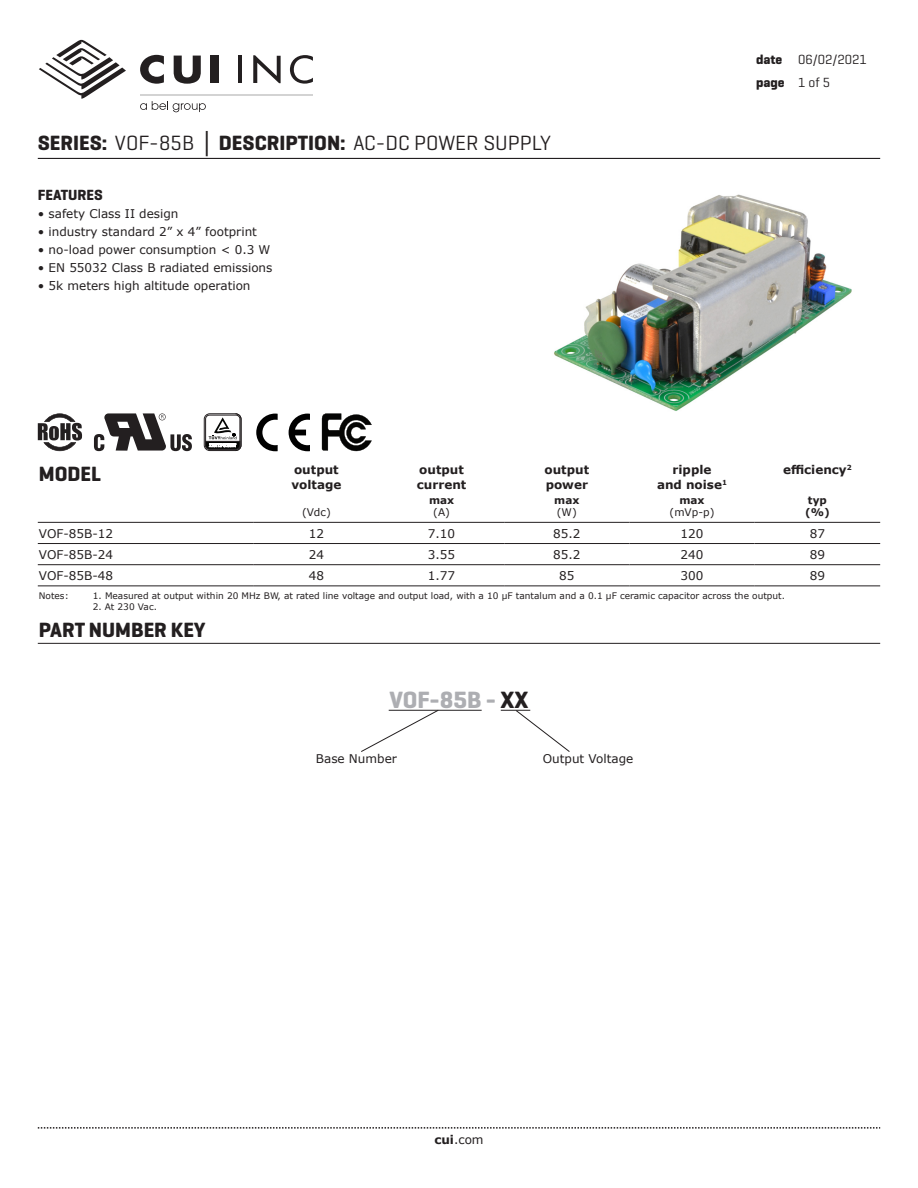
<style>
.page{position:relative;width:918px;height:1188px;background:#fff}
.page>*{position:absolute;margin:0;border:0;box-sizing:border-box;transform-origin:0 0}
.t1{font:700 24px "Geogrotesque";color:#adaeb2}
.t2{font:21px "Geogrotesque";color:#231f20}
.t3{font:700 21px "Geogrotesque";color:#231f20}
.t4{font:700 15px "Geogrotesque";color:#231f20}
.t5{font:13.5px/22.5px "Geogrotesque";color:#231f20}
.t6{font:12px "Verdana";color:#231f20}
.t7{font:700 12px "Verdana";color:#231f20}
.t8{font:10.5px "Verdana";color:#231f20}
.t9{font:700 10.5px "Verdana";color:#231f20}
.t10{font:9px "Verdana";color:#231f20}
.s1{font-weight:700}
.s2{font-family:"Verdana";font-weight:700}
.s3{color:#231f20}
</style>
<div class="page">
<svg style="left:38px;top:1127px;width:842px;height:2px"></svg>
<hr style="left:38px;top:158px;width:842px;height:1px;background:#231f20">
<svg style="left:39px;top:39px;width:87px;height:60px"></svg>
<hr style="left:238px;top:56px;width:4px;height:27px;background:#231f20">
<svg style="left:253px;top:55px;width:28px;height:28px"></svg>
<svg style="left:290px;top:55px;width:23px;height:29px"></svg>
<svg style="left:140px;top:55px;width:24px;height:29px"></svg>
<svg style="left:174px;top:56px;width:27px;height:28px"></svg>
<div style="left:211px;top:56px;width:8px;height:27px;background:#231f20"></div>
<svg style="left:140px;top:101px;width:66px;height:11px"></svg>
<hr style="left:140px;top:94px;width:173px;height:1px;background:#231f20">
<img style="left:554px;top:194px;width:298px;height:217px">
<hr style="left:38px;top:522px;width:216px;height:1px;background:#231f20">
<hr style="left:254px;top:522px;width:125px;height:1px;background:#231f20">
<hr style="left:379px;top:522px;width:125px;height:1px;background:#231f20">
<hr style="left:504px;top:522px;width:125px;height:1px;background:#231f20">
<hr style="left:629px;top:522px;width:126px;height:1px;background:#231f20">
<hr style="left:755px;top:522px;width:125px;height:1px;background:#231f20">
<hr style="left:38px;top:543px;width:216px;height:1px;background:#231f20">
<hr style="left:254px;top:543px;width:125px;height:1px;background:#231f20">
<hr style="left:379px;top:543px;width:125px;height:1px;background:#231f20">
<hr style="left:504px;top:543px;width:125px;height:1px;background:#231f20">
<hr style="left:629px;top:543px;width:126px;height:1px;background:#231f20">
<hr style="left:755px;top:543px;width:125px;height:1px;background:#231f20">
<hr style="left:38px;top:564px;width:216px;height:1px;background:#231f20">
<hr style="left:254px;top:564px;width:125px;height:1px;background:#231f20">
<hr style="left:379px;top:564px;width:125px;height:1px;background:#231f20">
<hr style="left:504px;top:564px;width:125px;height:1px;background:#231f20">
<hr style="left:629px;top:564px;width:126px;height:1px;background:#231f20">
<hr style="left:755px;top:564px;width:125px;height:1px;background:#231f20">
<hr style="left:38px;top:586px;width:216px;height:1px;background:#231f20">
<hr style="left:254px;top:586px;width:125px;height:1px;background:#231f20">
<hr style="left:379px;top:586px;width:125px;height:1px;background:#231f20">
<hr style="left:504px;top:586px;width:125px;height:1px;background:#231f20">
<hr style="left:629px;top:586px;width:126px;height:1px;background:#231f20">
<hr style="left:755px;top:586px;width:125px;height:1px;background:#231f20">
<hr style="left:38px;top:643px;width:842px;height:1px;background:#231f20">
<hr style="left:389px;top:710px;width:93px;height:1px;background:#231f20">
<svg style="left:361px;top:709px;width:78px;height:43px"></svg>
<svg style="left:501px;top:710px;width:69px;height:42px"></svg>
<svg style="left:94px;top:413px;width:98px;height:38px"></svg>
<svg style="left:38px;top:413px;width:44px;height:38px"></svg>
<svg style="left:256px;top:414px;width:54px;height:37px"></svg>
<svg style="left:322px;top:413px;width:50px;height:38px"></svg>
<div style="left:204px;top:413px;width:38px;height:38px;border:1px solid #231f20;border-radius:5px"></div>
<svg style="left:205px;top:413px;width:37px;height:38px"></svg>
<h2 class="t2" style="left:38px;top:130px;width:515px"><span class="s1">SERIES:</span> VOF-85B <span class="s2">│</span> <span class="s1">DESCRIPTION:</span> AC-DC POWER SUPPLY</h2>
<p class="t4" style="left:38px;top:186px;width:67px">FEATURES</p>
<p class="t6" style="left:38px;top:206px;width:142px">• safety Class II design</p>
<p class="t6" style="left:38px;top:224px;width:221px">• industry standard 2” x 4” footprint</p>
<p class="t6" style="left:38px;top:242px;width:234px">• no-load power consumption &lt; 0.3 W</p>
<p class="t6" style="left:38px;top:260px;width:236px">• EN 55032 Class B radiated emissions</p>
<p class="t6" style="left:38px;top:278px;width:214px">• 5k meters high altitude operation</p>
<p class="t5" style="left:756px;top:48px;width:112px"><span class="s1">date</span> 06/02/2021 <span class="s1">page</span> 1 of 5</p>
<p class="t3" style="left:39px;top:461px;width:64px">MODEL</p>
<p class="t7" style="left:294px;top:461px;width:46px">output</p>
<p class="t7" style="left:291px;top:476px;width:51px">voltage</p>
<p class="t8" style="left:302px;top:505px;width:30px">(Vdc)</p>
<p class="t7" style="left:419px;top:461px;width:46px">output</p>
<p class="t7" style="left:417px;top:476px;width:51px">current</p>
<p class="t9" style="left:429px;top:492px;width:27px">max</p>
<p class="t8" style="left:433px;top:505px;width:18px">(A)</p>
<p class="t7" style="left:545px;top:461px;width:46px">output</p>
<p class="t7" style="left:546px;top:476px;width:44px">power</p>
<p class="t9" style="left:554px;top:492px;width:27px">max</p>
<p class="t8" style="left:557px;top:505px;width:21px">(W)</p>
<p class="t7" style="left:673px;top:461px;width:40px">ripple</p>
<p class="t7" style="left:657px;top:476px;width:72px">and noise<sup>1</sup></p>
<p class="t9" style="left:679px;top:492px;width:27px">max</p>
<p class="t8" style="left:670px;top:505px;width:46px">(mVp-p)</p>
<p class="t7" style="left:783px;top:461px;width:70px">efficiency<sup>2</sup></p>
<p class="t9" style="left:808px;top:492px;width:20px">typ</p>
<p class="t9" style="left:805px;top:505px;width:26px">(%)</p>
<p class="t6" style="left:39px;top:525px;width:76px">VOF-85B-12</p>
<p class="t6" style="left:309px;top:525px;width:17px">12</p>
<p class="t6" style="left:428px;top:525px;width:29px">7.10</p>
<p class="t6" style="left:553px;top:525px;width:29px">85.2</p>
<p class="t6" style="left:681px;top:525px;width:24px">120</p>
<p class="t6" style="left:810px;top:525px;width:17px">87</p>
<p class="t6" style="left:39px;top:546px;width:76px">VOF-85B-24</p>
<p class="t6" style="left:309px;top:546px;width:17px">24</p>
<p class="t6" style="left:428px;top:546px;width:29px">3.55</p>
<p class="t6" style="left:553px;top:546px;width:29px">85.2</p>
<p class="t6" style="left:681px;top:546px;width:24px">240</p>
<p class="t6" style="left:810px;top:546px;width:17px">89</p>
<p class="t6" style="left:39px;top:567px;width:76px">VOF-85B-48</p>
<p class="t6" style="left:309px;top:567px;width:17px">48</p>
<p class="t6" style="left:428px;top:567px;width:29px">1.77</p>
<p class="t6" style="left:559px;top:567px;width:17px">85</p>
<p class="t6" style="left:681px;top:567px;width:24px">300</p>
<p class="t6" style="left:810px;top:567px;width:17px">89</p>
<p class="t10" style="left:39px;top:589px;width:31px">Notes:</p>
<p class="t10" style="left:93px;top:589px;width:694px">1. Measured at output within 20 MHz BW, at rated line voltage and output load, with a 10 µF tantalum and a 0.1 µF ceramic capacitor across the output.</p>
<p class="t10" style="left:93px;top:600px;width:66px">2. At 230 Vac.</p>
<p class="t3" style="left:39px;top:617px;width:168px">PART NUMBER KEY</p>
<p class="t1" style="left:390px;top:685px;width:140px">VOF-85B - <span class="s3">XX</span></p>
<p class="t6" style="left:316px;top:750px;width:83px">Base Number</p>
<p class="t6" style="left:543px;top:750px;width:92px">Output Voltage</p>
<p class="t6" style="left:434px;top:1131px;width:51px"><span class="s1">cui</span>.com</p>
</div>
